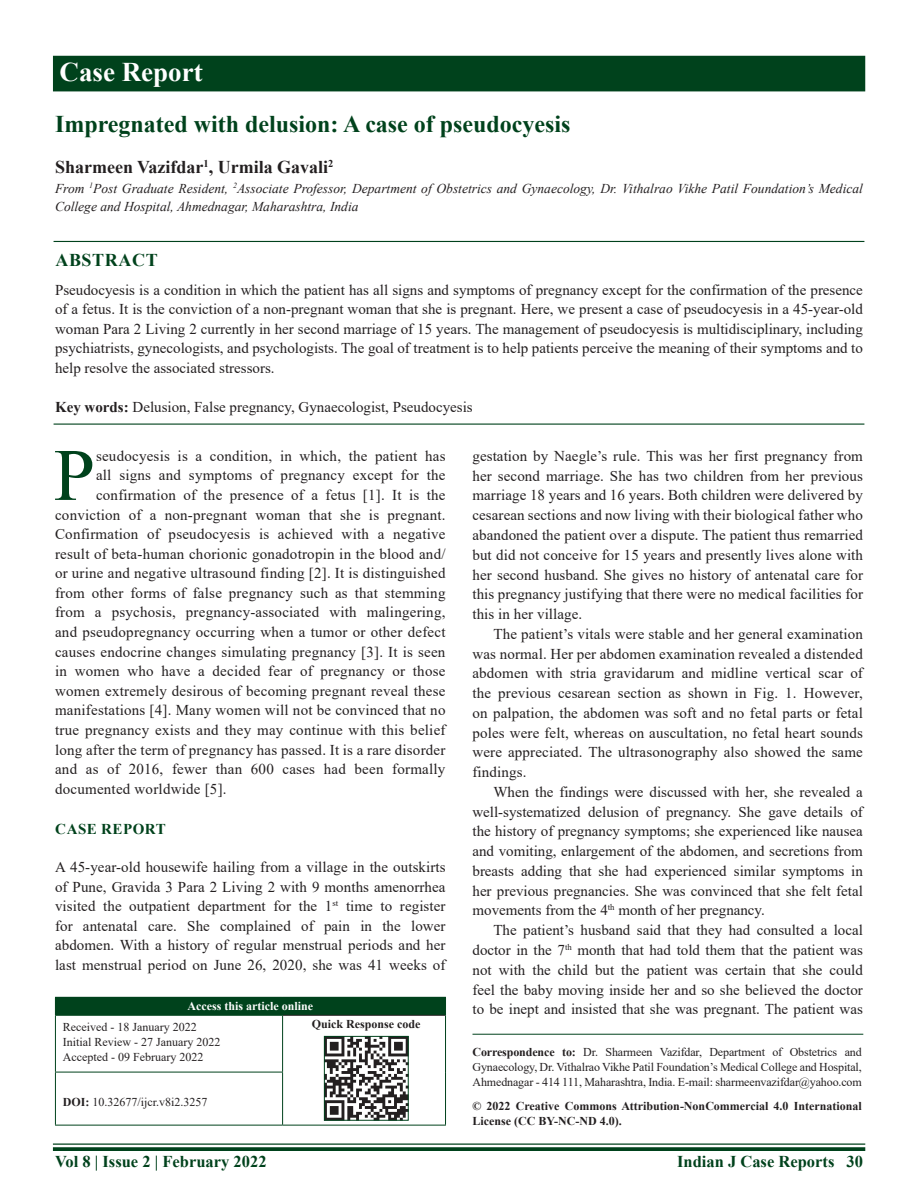
<style>
.page{position:relative;width:918px;height:1188px;background:#fff}
.page>*{position:absolute;margin:0;border:0;box-sizing:border-box;transform-origin:0 0}
.DROP_CAP_TX{font:73.95px "Times New Roman";color:#00421c}
.AH{font:700 27px "Times New Roman";color:#fff}
.AT{font:700 24px "Times New Roman";color:#00421c}
.AU{font:700 18px "Times New Roman";color:#231f20}
.ABSH{font:700 18px "Times New Roman";letter-spacing:.035em;color:#00421c}
.RF{font:700 16.5px "Times New Roman";color:#00421c}
.TX{font:15px/19.8px "Times New Roman";color:#231f20;text-align:justify}
.DROP_CAP_TX-2{font:15px "Times New Roman";letter-spacing:.015em;color:#231f20}
.TXFL{font:15px/19.8px "Times New Roman";letter-spacing:.005em;color:#231f20;text-align:justify}
.ABS{font:15px/19.5px "Times New Roman";color:#231f20;text-align:justify}
.KWD{font:15px "Times New Roman";color:#231f20}
.t1{font:700 15px "Times New Roman";letter-spacing:.035em;color:#00421c}
.AFF{font:italic 13.5px/18px "Times New Roman";color:#231f20}
.ADD{font:12px/15px "Times New Roman";letter-spacing:-.01em;color:#231f20;text-align:justify}
.CR{font:700 12px/15px "Times New Roman";color:#231f20}
.HIS{font:12px/15px "Times New Roman";color:#231f20}
.DOI{font:12px "Times New Roman";color:#231f20}
.AAO{font:700 12px "Times New Roman";color:#fff}
.QR{font:700 12px "Times New Roman";color:#231f20}
.s1{font-weight:700}
</style>
<div class="page">
<hr style="left:53px;top:1143px;width:812px;height:2px;background:#00421c">
<svg style="left:53px;top:1147px;width:812px;height:4px;background:#0f4d29"></svg>
<div style="left:53px;top:56px;width:812px;height:35px;background:#00421c"></div>
<hr style="left:54px;top:241px;width:810px;height:1px;background:#00421c">
<hr style="left:54px;top:424px;width:810px;height:1px;background:#00421c">
<div style="left:55px;top:997px;width:391px;height:18px;background:#00421c"></div>
<hr style="left:283px;top:1015px;width:162px;height:1px;background:#231f20">
<hr style="left:55px;top:1016px;width:1px;height:56px;background:#00421c">
<hr style="left:55px;top:1015px;width:228px;height:1px;background:#00421c">
<hr style="left:282px;top:1016px;width:1px;height:56px;background:#00421c">
<hr style="left:445px;top:1015px;width:1px;height:57px;background:#00421c">
<hr style="left:445px;top:1072px;width:1px;height:53px;background:#00421c">
<hr style="left:55px;top:1072px;width:1px;height:53px;background:#00421c">
<hr style="left:55px;top:1072px;width:228px;height:1px;background:#00421c">
<hr style="left:55px;top:1125px;width:228px;height:1px;background:#00421c">
<hr style="left:282px;top:1072px;width:1px;height:53px;background:#00421c">
<hr style="left:283px;top:1125px;width:163px;height:1px;background:#00421c">
<img style="left:326px;top:1038px;width:80px;height:80px">
<div style="left:324px;top:1036px;width:84px;height:84px;border:1px solid #00421c"></div>
<hr style="left:472px;top:1034px;width:391px;height:1px;background:#00421c">
<p class="AH" style="left:60px;top:52px;width:145px">Case Report</p>
<p class="AT" style="left:55px;top:106px;width:517px">Impregnated with delusion: A case of pseudocyesis</p>
<p class="AU" style="left:55px;top:154px;width:280px">Sharmeen Vazifdar<sup>1</sup>, Urmila Gavali<sup>2</sup></p>
<p class="AFF" style="left:55px;top:179px;width:809px">From <sup>1</sup>Post Graduate Resident, <sup>2</sup>Associate Professor, Department of Obstetrics and Gynaecology, Dr. Vithalrao Vikhe Patil Foundation’s Medical<br>College and Hospital, Ahmednagar, Maharashtra, India</p>
<p class="ABSH" style="left:55px;top:247px;width:104px">ABSTRACT</p>
<p class="ABS" style="left:55px;top:279px;width:809px">Pseudocyesis is a condition in which the patient has all signs and symptoms of pregnancy except for the confirmation of the presence of a fetus. It is the conviction of a non-pregnant woman that she is pregnant. Here, we present a case of pseudocyesis in a 45-year-old woman Para 2 Living 2 currently in her second marriage of 15 years. The management of pseudocyesis is multidisciplinary, including psychiatrists, gynecologists, and psychologists. The goal of treatment is to help patients perceive the meaning of their symptoms and to help resolve the associated stressors.</p>
<p class="KWD" style="left:55px;top:396px;width:419px"><span class="s1">Key words:</span> Delusion, False pregnancy, Gynaecologist, Pseudocyesis</p>
<p class="DROP_CAP_TX" style="left:54px;top:423px;width:43px">P</p>
<p class="DROP_CAP_TX-2" style="left:96px;top:445px;width:351px">seudocyesis is a condition, in which, the patient has</p>
<p class="DROP_CAP_TX-2" style="left:96px;top:465px;width:351px">all signs and symptoms of pregnancy except for the</p>
<p class="DROP_CAP_TX-2" style="left:96px;top:484px;width:351px">confirmation of the presence of a fetus [1]. It is the</p>
<p class="DROP_CAP_TX-2" style="left:55px;top:504px;width:392px">conviction of a non-pregnant woman that she is pregnant.</p>
<p class="DROP_CAP_TX-2" style="left:55px;top:524px;width:392px">Confirmation of pseudocyesis is achieved with a negative</p>
<p class="DROP_CAP_TX-2" style="left:55px;top:543px;width:392px">result of beta-human chorionic gonadotropin in the blood and/</p>
<p class="DROP_CAP_TX-2" style="left:55px;top:563px;width:392px">or urine and negative ultrasound finding [2]. It is distinguished</p>
<p class="DROP_CAP_TX-2" style="left:55px;top:582px;width:392px">from other forms of false pregnancy such as that stemming</p>
<p class="DROP_CAP_TX-2" style="left:55px;top:602px;width:392px">from a psychosis, pregnancy-associated with malingering,</p>
<p class="DROP_CAP_TX-2" style="left:55px;top:621px;width:392px">and pseudopregnancy occurring when a tumor or other defect</p>
<p class="DROP_CAP_TX-2" style="left:55px;top:641px;width:392px">causes endocrine changes simulating pregnancy [3]. It is seen</p>
<p class="DROP_CAP_TX-2" style="left:55px;top:661px;width:392px">in women who have a decided fear of pregnancy or those</p>
<p class="DROP_CAP_TX-2" style="left:55px;top:680px;width:392px">women extremely desirous of becoming pregnant reveal these</p>
<p class="DROP_CAP_TX-2" style="left:55px;top:700px;width:392px">manifestations [4]. Many women will not be convinced that no</p>
<p class="DROP_CAP_TX-2" style="left:55px;top:719px;width:392px">true pregnancy exists and they may continue with this belief</p>
<p class="DROP_CAP_TX-2" style="left:55px;top:739px;width:392px">long after the term of pregnancy has passed. It is a rare disorder</p>
<p class="DROP_CAP_TX-2" style="left:55px;top:759px;width:392px">and as of 2016, fewer than 600 cases had been formally</p>
<p class="DROP_CAP_TX-2" style="left:55px;top:778px;width:173px">documented worldwide [5].</p>
<h1 class="t1" style="left:55px;top:819px;width:112px">CASE REPORT</h1>
<p class="TXFL" style="left:55px;top:857px;width:392px">A 45-year-old housewife hailing from a village in the outskirts of Pune, Gravida 3 Para 2 Living 2 with 9 months amenorrhea visited the outpatient department for the 1<sup>st</sup> time to register for antenatal care. She complained of pain in the lower abdomen. With a history of regular menstrual periods and her last menstrual period on June 26, 2020, she was 41 weeks of</p>
<p class="AAO" style="left:188px;top:998px;width:127px">Access this article online</p>
<p class="HIS" style="left:63px;top:1019px;width:159px">Received - 18 January 2022<br>Initial Review - 27 January 2022<br>Accepted - 09 February 2022</p>
<p class="QR" style="left:312px;top:1015px;width:110px">Quick Response code</p>
<p class="DOI" style="left:63px;top:1094px;width:146px"><span class="s1">DOI:</span> 10.32677/ijcr.v8i2.3257</p>
<p class="TXFL" style="left:472px;top:446px;width:392px">gestation by Naegle’s rule. This was her first pregnancy from her second marriage. She has two children from her previous marriage 18 years and 16 years. Both children were delivered by cesarean sections and now living with their biological father who abandoned the patient over a dispute. The patient thus remarried but did not conceive for 15 years and presently lives alone with her second husband. She gives no history of antenatal care for this pregnancy justifying that there were no medical facilities for this in her village.</p>
<p class="TX" style="left:472px;top:623px;width:392px;text-indent:21px">The patient’s vitals were stable and her general examination was normal. Her per abdomen examination revealed a distended abdomen with stria gravidarum and midline vertical scar of the previous cesarean section as shown in Fig. 1. However, on palpation, the abdomen was soft and no fetal parts or fetal poles were felt, whereas on auscultation, no fetal heart sounds were appreciated. The ultrasonography also showed the same findings.</p>
<p class="TX" style="left:473px;top:781px;width:392px;text-indent:21px">When the findings were discussed with her, she revealed a well-systematized delusion of pregnancy. She gave details of the history of pregnancy symptoms; she experienced like nausea and vomiting, enlargement of the abdomen, and secretions from breasts adding that she had experienced similar symptoms in her previous pregnancies. She was convinced that she felt fetal movements from the 4<sup>th</sup> month of her pregnancy.</p>
<p class="TX" style="left:473px;top:920px;width:392px;text-indent:21px">The patient’s husband said that they had consulted a local doctor in the 7<sup>th</sup> month that had told them that the patient was not with the child but the patient was certain that she could feel the baby moving inside her and so she believed the doctor to be inept and insisted that she was pregnant. The patient was</p>
<p class="ADD" style="left:472px;top:1044px;width:391px"><span class="s1">Correspondence to:</span> Dr. Sharmeen Vazifdar, Department of Obstetrics and Gynaecology, Dr. Vithalrao Vikhe Patil Foundation’s Medical College and Hospital, Ahmednagar - 414 111, Maharashtra, India. E-mail: sharmeenvazifdar@yahoo.com</p>
<p class="CR" style="left:472px;top:1099px;width:391px">© 2022 Creative Commons Attribution-NonCommercial 4.0 International<br>License (CC BY-NC-ND 4.0).</p>
<p class="RF" style="left:55px;top:1150px;width:213px">Vol 8 | Issue 2 | February 2022</p>
<p class="RF" style="left:677px;top:1150px;width:187px">Indian J Case Reports 30</p>
</div>
